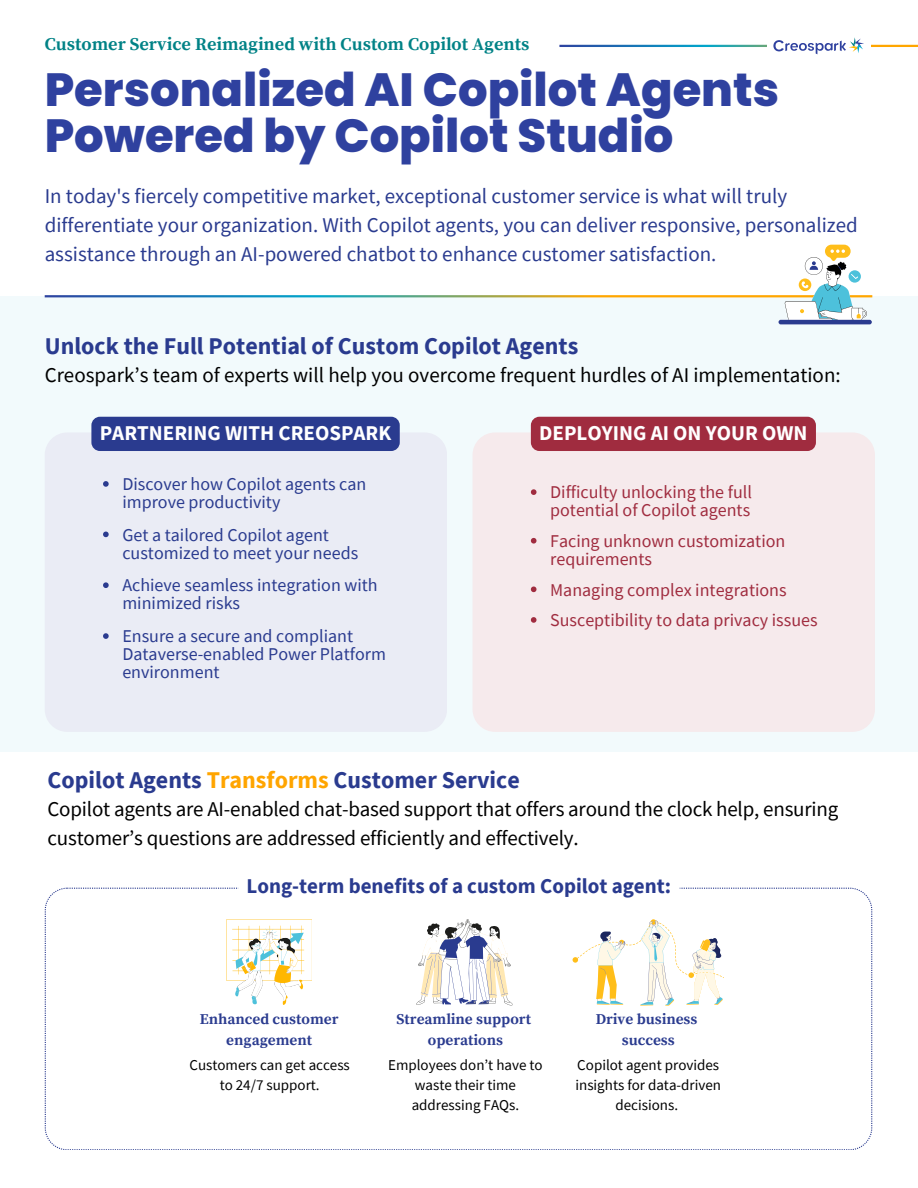
<style>
.page{position:relative;width:918px;height:1188px;background:#fff}
.page>*{position:absolute;margin:0;border:0;box-sizing:border-box;transform-origin:0 0}
.t1{font:800 46.5px/46.2px "Poppins";color:#2f419f}
.t2{font:700 24px "Source Sans Pro";color:#2a3b8f}
.t3{font:21px/29.2px "Source Sans Pro";color:#2a3b8f}
.t4{font:21px/29.2px "Source Sans Pro";letter-spacing:-.01em;color:#000}
.t5{font:700 21px "Source Sans Pro";color:#fff}
.t6{font:700 21px "Source Sans Pro";color:#2a3b8f}
.t7{font:18px/18px "Source Sans Pro";color:#2a3b8f}
.t8{font:18px/18px "Source Sans Pro";color:#a02c3f}
.t9{font:700 18px "Source Serif Pro";color:#008286}
.t10{font:15px/20.2px "Source Sans Pro";color:#000;text-align:center}
.t11{font:700 15px "Source Serif Pro";color:#2a3b8f}
.s1{color:#ffa500}
</style>
<div class="page">
<div style="left:0;top:296px;width:918px;height:456px;background:#f2fafc"></div>
<hr style="left:45px;top:295px;width:827px;height:2px;background:#fff">
<div style="left:45px;top:432px;width:402px;height:300px;background:#eaecf5;border-radius:23px"></div>
<div style="left:473px;top:432px;width:402px;height:300px;background:#f6eaec;border-radius:22px"></div>
<svg style="left:773px;top:37px;width:91px;height:17px"></svg>
<svg style="left:45px;top:888px;width:827px;height:262px"></svg>
<svg style="left:416px;top:919px;width:97px;height:87px"></svg>
<svg style="left:226px;top:919px;width:86px;height:87px"></svg>
<svg style="left:573px;top:919px;width:151px;height:87px"></svg>
<div style="left:238px;top:870px;width:442px;height:34px;background:#fff;border-radius:9px"></div>
<svg style="left:779px;top:245px;width:93px;height:79px"></svg>
<svg style="left:103px;top:481px;width:6px;height:6px"></svg>
<svg style="left:531px;top:489px;width:6px;height:6px"></svg>
<svg style="left:103px;top:532px;width:6px;height:5px"></svg>
<svg style="left:531px;top:538px;width:6px;height:6px"></svg>
<svg style="left:103px;top:582px;width:6px;height:6px"></svg>
<svg style="left:531px;top:587px;width:6px;height:5px"></svg>
<svg style="left:103px;top:633px;width:6px;height:6px"></svg>
<svg style="left:531px;top:617px;width:6px;height:6px"></svg>
<div style="left:91px;top:417px;width:309px;height:34px;background:#2a3b8f;border-radius:9px"></div>
<div style="left:531px;top:417px;width:285px;height:34px;background:#a02c3f"></div>
<p class="t9" style="left:45px;top:34px;width:486px">Customer Service Reimagined with Custom Copilot Agents</p>
<h2 class="t1" style="left:45px;top:67px;width:736px">Personalized AI Copilot Agents<br>Powered by Copilot Studio</h2>
<p class="t3" style="left:45px;top:181px;width:815px">In today's fiercely competitive market, exceptional customer service is what will truly differentiate your organization. With Copilot agents, you can deliver responsive, personalized assistance through an AI-powered chatbot to enhance customer satisfaction.</p>
<p class="t2" style="left:45px;top:330px;width:535px">Unlock the Full Potential of Custom Copilot Agents</p>
<p class="t4" style="left:45px;top:360px;width:798px">Creospark’s team of experts will help you overcome frequent hurdles of AI implementation:</p>
<p class="t5" style="left:100px;top:419px;width:293px">PARTNERING WITH CREOSPARK</p>
<p class="t5" style="left:539px;top:419px;width:270px">DEPLOYING AI ON YOUR OWN</p>
<p class="t7" style="left:122px;top:475px;width:246px">Discover how Copilot agents can improve productivity</p>
<p class="t8" style="left:550px;top:483px;width:203px">Difficulty unlocking the full potential of Copilot agents</p>
<h4 class="t7" style="left:122px;top:525px;width:237px">Get a tailored Copilot agent customized to meet your needs</h4>
<h3 class="t8" style="left:550px;top:532px;width:237px">Facing unknown customization requirements</h3>
<p class="t7" style="left:122px;top:576px;width:257px">Achieve seamless integration with minimized risks</p>
<p class="t8" style="left:550px;top:580px;width:238px">Managing complex integrations</p>
<p class="t7" style="left:122px;top:627px;width:265px">Ensure a secure and compliant<br>Dataverse-enabled Power Platform environment</p>
<p class="t8" style="left:550px;top:611px;width:269px">Susceptibility to data privacy issues</p>
<p class="t2" style="left:48px;top:764px;width:474px">Copilot Agents <span class="s1">Transforms</span> Customer Service</p>
<p class="t4" style="left:48px;top:794px;width:792px">Copilot agents are AI-enabled chat-based support that offers around the clock help, ensuring customer’s questions are addressed efficiently and effectively.</p>
<p class="t6" style="left:247px;top:873px;width:426px">Long-term benefits of a custom Copilot agent:</p>
<p class="t11" style="left:200px;top:1011px;width:140px">Enhanced customer</p>
<p class="t11" style="left:226px;top:1031px;width:87px">engagement</p>
<h1 class="t10" style="left:189px;top:1054px;width:162px">Customers can get access to 24/7 support.</h1>
<h4 class="t11" style="left:397px;top:1011px;width:136px">Streamline support</h4>
<p class="t11" style="left:428px;top:1031px;width:77px">operations</p>
<h4 class="t11" style="left:596px;top:1011px;width:103px">Drive business</h4>
<h2 class="t11" style="left:622px;top:1031px;width:55px">success</h2>
<h5 class="t10" style="left:388px;top:1054px;width:156px">Employees don’t have to waste their time addressing FAQs.</h5>
<p class="t10" style="left:575px;top:1054px;width:147px">Copilot agent provides insights for data-driven decisions.</p>
</div>
